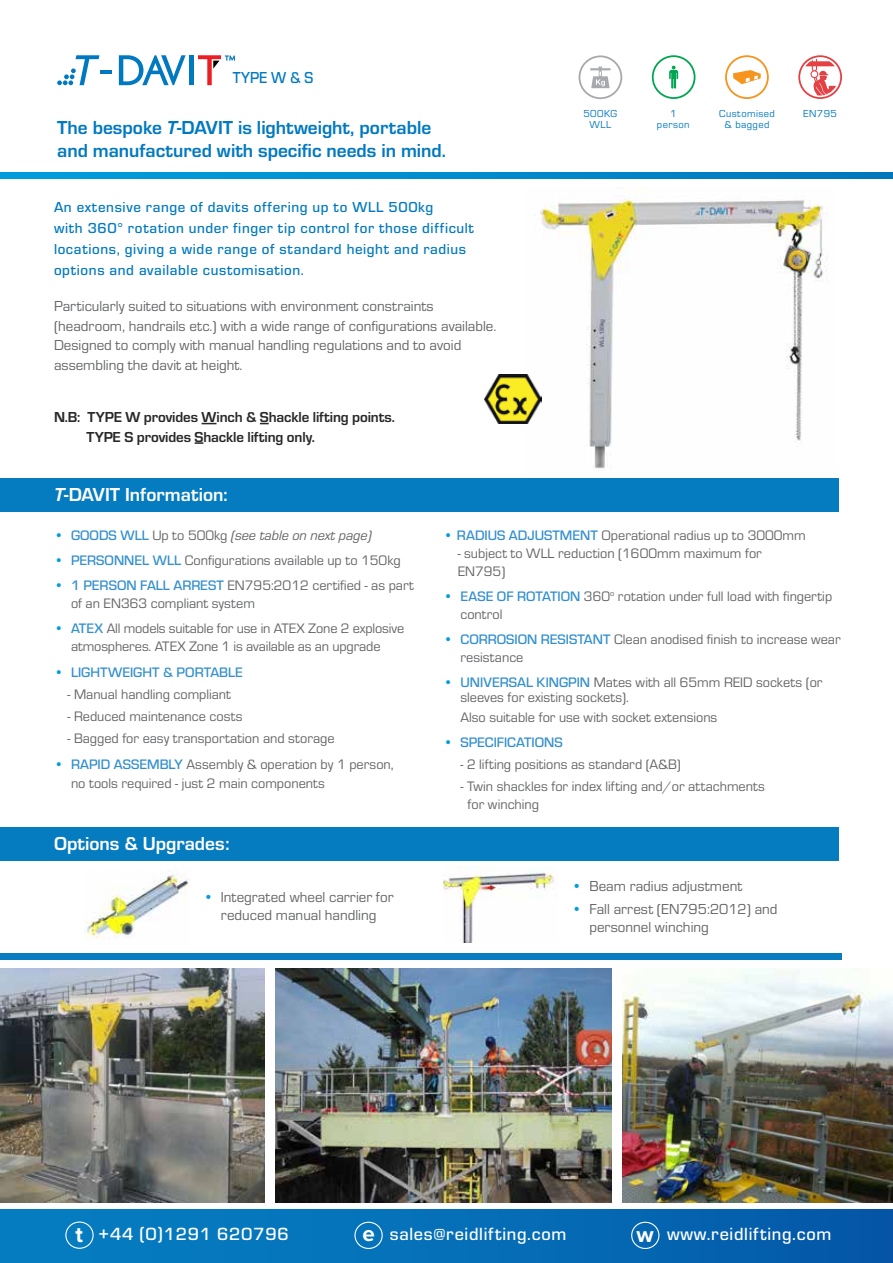
<style>
.page{position:relative;width:893px;height:1263px;background:#fff}
.page>*{position:absolute;margin:0;border:0;box-sizing:border-box;transform-origin:0 0}
.t1{font:700 22.35px "Proxima Nova";color:#fff}
.t2{font:500 21px "Eurostile";color:#fff;scale:.95 1}
.t3{font:700 19.5px/23.4px "Eurostile";color:#0079c1}
.t4{font:700 19.5px "Eurostile";color:#fff}
.t5{font:500 18.3px "Eurostile";letter-spacing:.04em;color:#fff}
.t6{font:500 16.5px "Eurostile";color:#0079c1;scale:.92 1}
.t7{font:15px/19.5px "Eurostile";color:#636466}
.t8{font:500 15px/21px "Eurostile";letter-spacing:.04em;color:#0079c1}
.t9{font:700 15px/19.5px "Eurostile";letter-spacing:-.01em;color:#292829}
.t10{font:14.25px/18px "Eurostile";color:#636466}
.t11{font:italic 14.25px "Eurostile";color:#636466}
.t12{font:500 14.25px "Eurostile";color:#328fce}
.t13{font:10.5px/10.5px "Eurostile";letter-spacing:.04em;color:#0079c1;text-align:center}
.s1{font-style:italic}
.s2{font-style:normal;color:#009ddc}
.s3{font-weight:500;font-style:normal;color:#328fce}
.s4{font-style:normal}
.s5{color:#009ddc}
.s6{font-weight:500;color:#328fce}
.s7{font-weight:400;color:#009ddc}
.s8{font-family:"Proxima Nova";font-weight:700;font-size:22.35px}
</style>
<div class="page">
<svg style="left:0;top:173px;width:893px;height:6px;background:#008bcd"></svg>
<svg style="left:652px;top:55px;width:43px;height:44px"></svg>
<svg style="left:579px;top:55px;width:43px;height:44px"></svg>
<svg style="left:798px;top:55px;width:44px;height:44px"></svg>
<svg style="left:725px;top:55px;width:44px;height:44px"></svg>
<div style="left:0;top:954px;width:842px;height:6px;background:#057bc0"></div>
<img style="left:0;top:968px;width:265px;height:234px">
<img style="left:275px;top:968px;width:337px;height:234px">
<img style="left:622px;top:968px;width:271px;height:234px">
<svg style="left:57px;top:55px;width:42px;height:30px"></svg>
<hr style="left:101px;top:70px;width:11px;height:4px;background:#0079c1">
<div style="left:189px;top:55px;width:5px;height:30px;background:#0079c1"></div>
<svg style="left:119px;top:55px;width:67px;height:30px"></svg>
<svg style="left:198px;top:55px;width:37px;height:30px"></svg>
<div style="left:0;top:1209px;width:893px;height:54px;background:linear-gradient(to right,#0682c4,#0559a8)"></div>
<div style="left:65px;top:1221px;width:29px;height:28px;border:1px solid #fff;border-radius:50%"></div>
<div style="left:354px;top:1222px;width:29px;height:27px;border:1px solid #fff;border-radius:50%"></div>
<div style="left:631px;top:1222px;width:28px;height:27px;border:1px solid #fff;border-radius:50%"></div>
<svg style="left:202px;top:423px;width:14px;height:1px"></svg>
<svg style="left:195px;top:442px;width:8px;height:2px"></svg>
<div style="left:0;top:478px;width:839px;height:34px;background:#057bc0"></div>
<div style="left:0;top:827px;width:839px;height:34px;background:#057bc0"></div>
<img style="left:86px;top:870px;width:103px;height:69px">
<img style="left:443px;top:866px;width:111px;height:76px">
<img style="left:527px;top:187px;width:298px;height:282px">
<img style="left:485px;top:374px;width:56px;height:49px">
<p class="t6" style="left:233px;top:66px;width:89px">TYPE W &amp; S</p>
<h3 class="t3" style="left:57px;top:114px;width:390px">The bespoke <span class="s1">T</span>-DAVIT is lightweight, portable and manufactured with specific needs in mind.</h3>
<p class="t8" style="left:54px;top:196px;width:421px">An extensive range of davits offering up to WLL 500kg<br>with 360° rotation under finger tip control for those difficult locations, giving a wide range of standard height and radius options and available customisation.</p>
<p class="t7" style="left:54px;top:296px;width:444px">Particularly suited to situations with environment constraints (headroom, handrails etc.) with a wide range of configurations available.<br>Designed to comply with manual handling regulations and to avoid assembling the davit at height.</p>
<p class="t9" style="left:86px;top:406px;width:310px;text-indent:-32px">N.B: TYPE W provides Winch &amp; Shackle lifting points.<br>TYPE S provides Shackle lifting only.</p>
<h3 class="t4" style="left:54px;top:481px;width:175px"><span class="s1">T</span>-DAVIT Information:</h3>
<p class="t13" style="left:583px;top:108px;width:35px">500KG<br>WLL</p>
<p class="t13" style="left:719px;top:108px;width:57px">Customised &amp; bagged</p>
<p class="t13" style="left:670px;top:108px;width:8px">1</p>
<p class="t13" style="left:803px;top:108px;width:35px">EN795</p>
<p class="t13" style="left:657px;top:118px;width:34px">person</p>
<p class="t11" style="left:54px;top:525px;width:319px"><span class="s2">•</span> <span class="s3">GOODS WLL</span> <span class="s4">Up to 500kg</span> (see table on next page)</p>
<p class="t10" style="left:54px;top:551px;width:348px"><span class="s5">•</span> <span class="s6">PERSONNEL WLL</span> Configurations available up to 150kg</p>
<p class="t10" style="left:71px;top:576px;width:344px;text-indent:-17px"><span class="s5">•</span> <span class="s6">1 PERSON FALL ARREST</span> EN795:2012 certified - as part of an EN363 compliant system</p>
<p class="t10" style="left:54px;top:619px;width:352px;text-align:center"><span class="s5">•</span> <span class="s6">ATEX</span> All models suitable for use in ATEX Zone 2 explosive atmospheres. ATEX Zone 1 is available as an upgrade</p>
<p class="t12" style="left:54px;top:662px;width:190px"><span class="s7">•</span> LIGHTWEIGHT &amp; PORTABLE</p>
<p class="t10" style="left:67px;top:685px;width:165px">- Manual handling compliant</p>
<p class="t10" style="left:67px;top:707px;width:176px">- Reduced maintenance costs</p>
<p class="t10" style="left:67px;top:729px;width:269px">- Bagged for easy transportation and storage</p>
<p class="t10" style="left:71px;top:754px;width:324px;line-height:19.2px;text-indent:-17px"><span class="s5">•</span> <span class="s6">RAPID ASSEMBLY</span> Assembly &amp; operation by 1 person, no tools required - just 2 main components</p>
<h3 class="t4" style="left:54px;top:829px;width:177px">Options &amp; Upgrades:</h3>
<p class="t7" style="left:203px;top:888px;width:192px;line-height:18px;text-align:center"><span class="s5">•</span> Integrated wheel carrier for reduced manual handling</p>
<p class="t10" style="left:443px;top:525px;width:364px"><span class="s5">•</span> <span class="s6">RADIUS ADJUSTMENT</span> Operational radius up to 3000mm</p>
<p class="t10" style="left:458px;top:543px;width:306px">- subject to WLL reduction (1600mm maximum for<br>EN795)</p>
<p class="t10" style="left:460px;top:587px;width:373px;text-indent:-17px"><span class="s5">•</span> <span class="s6">EASE OF ROTATION</span> 360<sup>o</sup> rotation under full load with fingertip control</p>
<p class="t10" style="left:460px;top:630px;width:382px;text-indent:-17px"><span class="s5">•</span> <span class="s6">CORROSION RESISTANT</span> Clean anodised finish to increase wear resistance</p>
<p class="t10" style="left:460px;top:675px;width:363px;line-height:15px;text-indent:-17px"><span class="s5">•</span> <span class="s6">UNIVERSAL KINGPIN</span> Mates with all 65mm REID sockets (or sleeves for existing sockets).</p>
<p class="t10" style="left:460px;top:707px;width:258px">Also suitable for use with socket extensions</p>
<p class="t12" style="left:443px;top:732px;width:121px"><span class="s7">•</span> SPECIFICATIONS</p>
<p class="t10" style="left:460px;top:755px;width:222px">- 2 lifting positions as standard (A&amp;B)</p>
<p class="t10" style="left:468px;top:777px;width:299px;text-indent:-7px">- Twin shackles for index lifting and/or attachments for winching</p>
<p class="t7" style="left:572px;top:876px;width:172px"><span class="s5">•</span> Beam radius adjustment</p>
<p class="t7" style="left:589px;top:899px;width:190px;line-height:18px;text-indent:-18px"><span class="s5">•</span> Fall arrest (EN795:2012) and personnel winching</p>
<p class="t5" style="left:76px;top:1222px;width:215px"><span class="s8">t</span> +44 (0)1291 620796</p>
<p class="t5" style="left:390px;top:1222px;width:178px">sales@reidlifting.com</p>
<p class="t5" style="left:667px;top:1222px;width:166px">www.reidlifting.com</p>
<h2 class="t2" style="left:163px;top:1221px;width:599px">www.reidlifting.com +44 (0)1291 620796 sales@reidlifting.com</h2>
<h1 class="t1" style="left:362px;top:1216px;width:14px">e</h1>
<h1 class="t1" style="left:637px;top:1217px;width:19px">w</h1>
</div>
